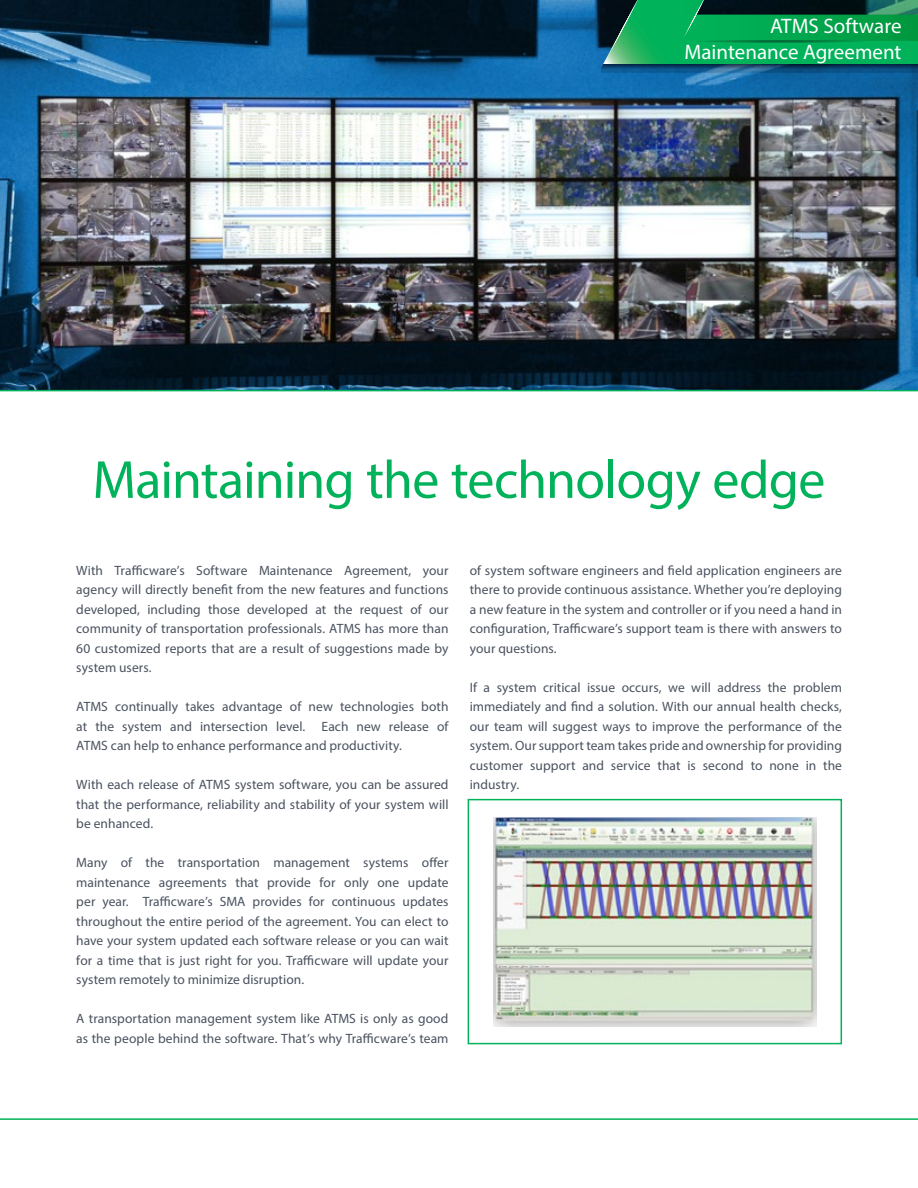
<style>
.page{position:relative;width:918px;height:1188px;background:#fff}
.page>*{position:absolute;margin:0;border:0;box-sizing:border-box;transform-origin:0 0}
.t1{font:54px "Myriad Pro";letter-spacing:-.015em;color:#00b259}
.t2{font:21px/25.2px "Myriad Pro";color:#fff;text-align:right}
.t3{font:13.5px/19.5px "Myriad Pro";letter-spacing:.005em;color:#4a525f;text-align:justify}
</style>
<div class="page">
<img style="left:0;top:0;width:918px;height:391px">
<hr style="left:602px;top:66px;width:316px;height:4px;background:#0b3e6b">
<hr style="left:602px;top:67px;width:316px;height:4px;background:#0c487b">
<hr style="left:601px;top:68px;width:317px;height:4px;background:#0d548c">
<svg style="left:601px;top:69px;width:317px;height:1px"></svg>
<hr style="left:601px;top:70px;width:317px;height:3px;background:#fff">
<svg style="left:603px;top:0;width:315px;height:69px;background:#07894e"></svg>
<svg style="left:0;top:1118px;width:918px;height:2px;background:#3fc481"></svg>
<div style="left:468px;top:799px;width:374px;height:245px;background:#fff;border:2px solid #00b259"></div>
<img style="left:494px;top:818px;width:323px;height:208px">
<h2 class="t2" style="left:684px;top:13px;width:219px">ATMS Software<br>Maintenance Agreement</h2>
<h1 class="t1" style="left:93px;top:446px;width:734px">Maintaining the technology edge</h1>
<p class="t3" style="left:76px;top:560px;width:374px">With Trafficware’s Software Maintenance Agreement, your agency will directly benefit from the new features and functions developed, including those developed at the request of our community of transportation professionals. ATMS has more than 60 customized reports that are a result of suggestions made by system users.</p>
<p class="t3" style="left:76px;top:697px;width:374px">ATMS continually takes advantage of new technologies both at the system and intersection level. Each new release of ATMS can help to enhance performance and productivity.</p>
<p class="t3" style="left:76px;top:775px;width:374px">With each release of ATMS system software, you can be assured that the performance, reliability and stability of your system will be enhanced.</p>
<p class="t3" style="left:76px;top:853px;width:374px">Many of the transportation management systems offer maintenance agreements that provide for only one update per year. Trafficware’s SMA provides for continuous updates throughout the entire period of the agreement. You can elect to have your system updated each software release or you can wait for a time that is just right for you. Trafficware will update your system remotely to minimize disruption.</p>
<p class="t3" style="left:76px;top:1009px;width:374px">A transportation management system like ATMS is only as good as the people behind the software. That’s why Trafficware’s team</p>
<p class="t3" style="left:470px;top:560px;width:374px">of system software engineers and field application engineers are there to provide continuous assistance. Whether you’re deploying a new feature in the system and controller or if you need a hand in configuration, Trafficware’s support team is there with answers to your questions.</p>
<p class="t3" style="left:470px;top:677px;width:374px">If a system critical issue occurs, we will address the problem immediately and find a solution. With our annual health checks, our team will suggest ways to improve the performance of the system. Our support team takes pride and ownership for providing customer support and service that is second to none in the industry.</p>
</div>
